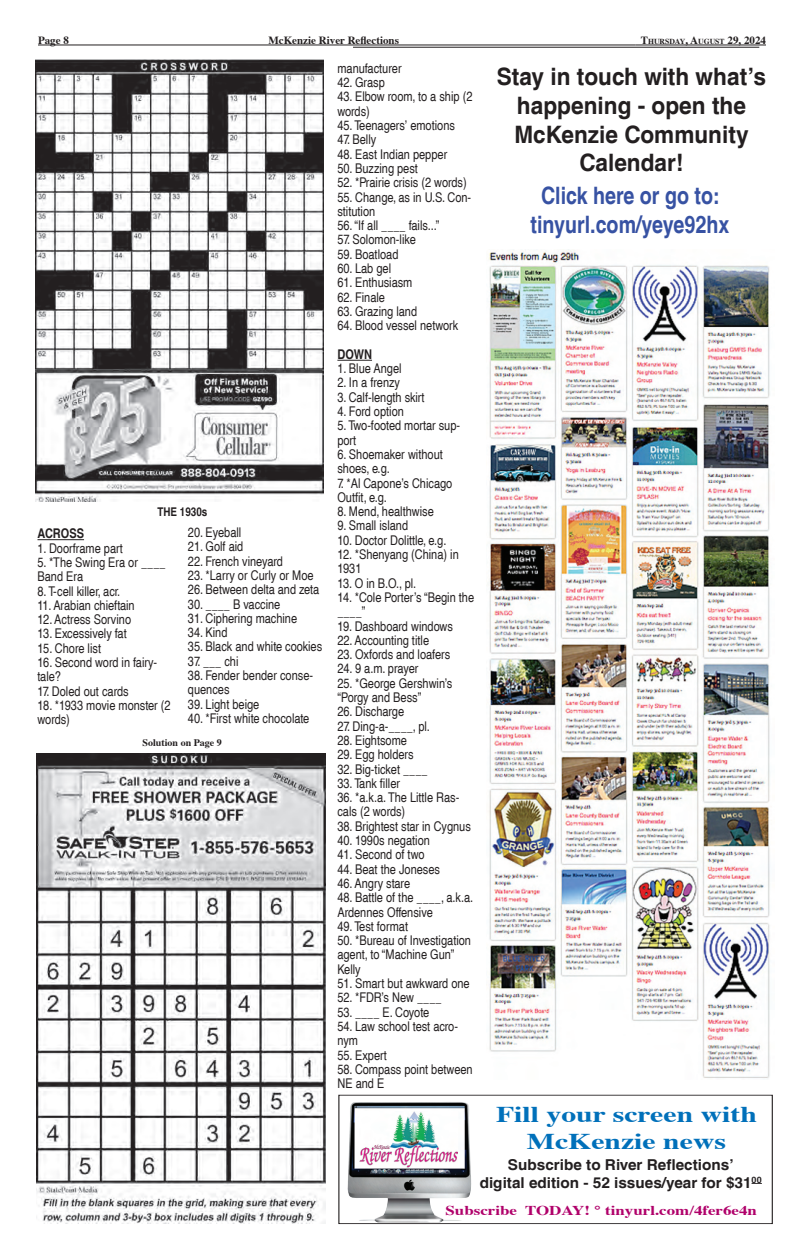
<style>
.page{position:relative;width:810px;height:1260px;background:#fff}
.page>*{position:absolute;margin:0;border:0;box-sizing:border-box;transform-origin:0 0}
.t1{font:700 condensed 24px/28.8px "Helvetica";color:#231f20;text-align:center;scale:1.15 1}
.t2{font:700 condensed 24px/28.8px "Helvetica";color:#3752a3;text-align:center}
.t3{font:700 22.5px/27px "Times";color:#0070ba;text-align:center;scale:1.32 1}
.t4{font:700 condensed 15px/18px "Helvetica";color:#231f20;text-align:center;scale:1.24 1}
.t5{font:700 13.5px "Times";color:#b0016a;scale:1.25 1}
.t6{font:condensed 13.4px/14.3px "Helvetica";color:#231f20}
.t7{font:700 condensed 13.4px "Helvetica";color:#231f20}
.t8{font:700 condensed 12px "Helvetica";color:#231f20}
.t9{font:700 11px "Times";color:#231f20}
.t10{font:700 10px "Times";color:#231f20}
.t11{font:700 7.7px "Times";color:#231f20}
.s1{font-size:11px}
</style>
<div class="page">
<hr style="left:38px;top:45px;width:597px;height:1px;background:#231f20">
<hr style="left:635px;top:45px;width:131px;height:1px;background:#231f20">
<hr style="left:353px;top:47px;width:406px;height:1px;background:#231f20">
<div style="left:338px;top:1095px;width:435px;height:129px;border:1px solid #231f20"></div>
<img style="left:347px;top:1102px;width:125px;height:120px">
<img style="left:360px;top:1111px;width:98px;height:56px">
<hr style="left:37px;top:539px;width:47px;height:1px;background:#231f20">
<img style="left:35px;top:59px;width:288px;height:443px">
<hr style="left:337px;top:360px;width:35px;height:1px;background:#231f20">
<img style="left:36px;top:754px;width:290px;height:470px">
<img style="left:489px;top:250px;width:281px;height:828px">
<p class="t9" style="left:38px;top:30px;width:32px">Page 8</p>
<p class="t9" style="left:268px;top:30px;width:132px">McKenzie River Reflections</p>
<p class="t11" style="left:641px;top:34px;width:127px"><span class="s1">T</span>hursday<span class="s1">, A</span>ugust <span class="s1">29, 2024</span></p>
<p class="t8" style="left:158px;top:505px;width:51px">THE 1930s</p>
<p class="t7" style="left:37px;top:526px;width:48px">ACROSS</p>
<p class="t6" style="left:37px;top:541px;width:87px">1. Doorframe part</p>
<p class="t6" style="left:37px;top:555px;width:130px">5. *The Swing Era or ____<br>Band Era</p>
<p class="t6" style="left:37px;top:584px;width:84px">8. T-cell killer, acr.</p>
<p class="t6" style="left:37px;top:598px;width:99px">11. Arabian chieftain</p>
<p class="t6" style="left:37px;top:612px;width:95px">12. Actress Sorvino</p>
<p class="t6" style="left:37px;top:627px;width:91px">13. Excessively fat</p>
<p class="t6" style="left:37px;top:641px;width:65px">15. Chore list</p>
<p class="t6" style="left:37px;top:655px;width:121px">16. Second word in fairy&shy;tale?</p>
<p class="t6" style="left:37px;top:684px;width:93px">17. Doled out cards</p>
<p class="t6" style="left:37px;top:698px;width:135px">18. *1933 movie monster (2 words)</p>
<p class="t6" style="left:188px;top:525px;width:55px">20. Eyeball</p>
<p class="t6" style="left:188px;top:540px;width:57px">21. Golf aid</p>
<p class="t6" style="left:188px;top:554px;width:97px">22. French vineyard</p>
<p class="t6" style="left:188px;top:568px;width:127px">23. *Larry or Curly or Moe</p>
<p class="t6" style="left:188px;top:583px;width:133px">26. Between delta and zeta</p>
<p class="t6" style="left:188px;top:597px;width:94px">30. ____ B vaccine</p>
<p class="t6" style="left:188px;top:611px;width:111px">31. Ciphering machine</p>
<p class="t6" style="left:188px;top:625px;width:41px">34. Kind</p>
<p class="t6" style="left:188px;top:640px;width:136px">35. Black and white cookies</p>
<p class="t6" style="left:188px;top:654px;width:52px">37. ___ chi</p>
<p class="t6" style="left:188px;top:668px;width:127px">38. Fender bender conse&shy;quences</p>
<p class="t6" style="left:188px;top:697px;width:73px">39. Light beige</p>
<p class="t6" style="left:188px;top:711px;width:123px">40. *First white chocolate</p>
<p class="t10" style="left:143px;top:733px;width:81px">Solution on Page 9</p>
<p class="t6" style="left:337px;top:61px;width:66px">manufacturer</p>
<p class="t6" style="left:337px;top:75px;width:49px">42. Grasp</p>
<p class="t6" style="left:337px;top:90px;width:137px">43. Elbow room, to a ship (2 words)</p>
<p class="t6" style="left:337px;top:118px;width:119px">45. Teenagers’ emotions</p>
<p class="t6" style="left:337px;top:133px;width:40px">47. Belly</p>
<p class="t6" style="left:337px;top:147px;width:111px">48. East Indian pepper</p>
<p class="t6" style="left:337px;top:161px;width:82px">50. Buzzing pest</p>
<p class="t6" style="left:337px;top:176px;width:131px">52. *Prairie crisis (2 words)</p>
<p class="t6" style="left:337px;top:190px;width:135px">55. Change, as in U.S. Con&shy;stitution</p>
<p class="t6" style="left:337px;top:218px;width:104px">56. “If all ____ fails...”</p>
<p class="t6" style="left:337px;top:233px;width:80px">57. Solomon-like</p>
<p class="t6" style="left:337px;top:247px;width:63px">59. Boatload</p>
<p class="t6" style="left:337px;top:261px;width:55px">60. Lab gel</p>
<p class="t6" style="left:337px;top:276px;width:77px">61. Enthusiasm</p>
<p class="t6" style="left:337px;top:290px;width:49px">62. Finale</p>
<p class="t6" style="left:337px;top:304px;width:81px">63. Grazing land</p>
<p class="t6" style="left:337px;top:319px;width:123px">64. Blood vessel network</p>
<p class="t7" style="left:337px;top:346px;width:36px">DOWN</p>
<p class="t6" style="left:337px;top:361px;width:66px">1. Blue Angel</p>
<p class="t6" style="left:337px;top:376px;width:64px">2. In a frenzy</p>
<p class="t6" style="left:337px;top:390px;width:89px">3. Calf-length skirt</p>
<p class="t6" style="left:337px;top:404px;width:68px">4. Ford option</p>
<p class="t6" style="left:337px;top:419px;width:124px">5. Two-footed mortar sup&shy;port</p>
<p class="t6" style="left:337px;top:447px;width:107px">6. Shoemaker without shoes, e.g.</p>
<p class="t6" style="left:337px;top:476px;width:116px">7. *Al Capone’s Chicago<br>Outfit, e.g.</p>
<p class="t6" style="left:337px;top:504px;width:98px">8. Mend, healthwise</p>
<p class="t6" style="left:337px;top:519px;width:72px">9. Small island</p>
<p class="t6" style="left:337px;top:533px;width:111px">10. Doctor Dolittle, e.g.</p>
<p class="t6" style="left:337px;top:547px;width:123px">12. *Shenyang (China) in<br>1931</p>
<p class="t6" style="left:337px;top:576px;width:80px">13. O in B.O., pl.</p>
<p class="t6" style="left:337px;top:590px;width:138px">14. *Cole Porter’s “Begin the ____”</p>
<p class="t6" style="left:337px;top:619px;width:117px">19. Dashboard windows</p>
<p class="t6" style="left:337px;top:633px;width:93px">22. Accounting title</p>
<p class="t6" style="left:337px;top:647px;width:114px">23. Oxfords and loafers</p>
<p class="t6" style="left:337px;top:662px;width:83px">24. 9 a.m. prayer</p>
<p class="t6" style="left:337px;top:676px;width:116px">25. *George Gershwin’s “Porgy and Bess”</p>
<p class="t6" style="left:337px;top:705px;width:68px">26. Discharge</p>
<p class="t6" style="left:337px;top:719px;width:94px">27. Ding-a-____, pl.</p>
<p class="t6" style="left:337px;top:733px;width:71px">28. Eightsome</p>
<p class="t6" style="left:337px;top:748px;width:78px">29. Egg holders</p>
<p class="t6" style="left:337px;top:762px;width:92px">32. Big-ticket ____</p>
<p class="t6" style="left:337px;top:776px;width:64px">33. Tank filler</p>
<p class="t6" style="left:337px;top:790px;width:123px">36. *a.k.a. The Little Ras&shy;cals (2 words)</p>
<p class="t6" style="left:337px;top:819px;width:135px">38. Brightest star in Cygnus</p>
<p class="t6" style="left:337px;top:833px;width:94px">40. 1990s negation</p>
<p class="t6" style="left:337px;top:848px;width:89px">41. Second of two</p>
<p class="t6" style="left:337px;top:862px;width:104px">44. Beat the Joneses</p>
<p class="t6" style="left:337px;top:876px;width:74px">46. Angry stare</p>
<p class="t6" style="left:337px;top:891px;width:137px">48. Battle of the ____, a.k.a.<br>Ardennes Offensive</p>
<p class="t6" style="left:337px;top:919px;width:72px">49. Test format</p>
<p class="t6" style="left:337px;top:933px;width:135px">50. *Bureau of Investigation agent, to “Machine Gun”<br>Kelly</p>
<p class="t6" style="left:337px;top:976px;width:134px">51. Smart but awkward one</p>
<p class="t6" style="left:337px;top:991px;width:106px">52. *FDR’s New ____</p>
<p class="t6" style="left:337px;top:1005px;width:93px">53. ____ E. Coyote</p>
<p class="t6" style="left:337px;top:1019px;width:122px">54. Law school test acro&shy;nym</p>
<p class="t6" style="left:337px;top:1048px;width:51px">55. Expert</p>
<p class="t6" style="left:337px;top:1062px;width:137px">58. Compass point between<br>NE and E</p>
<h1 class="t1" style="left:497px;top:62px;width:236px">Stay in touch with what’s happening - open the<br>McKenzie Community<br>Calendar!</h1>
<h1 class="t2" style="left:531px;top:182px;width:200px">Click here or go to: tinyurl.com/yeye92hx</h1>
<h2 class="t3" style="left:496px;top:1098px;width:199px">Fill your screen with<br>McKenzie news</h2>
<p class="t4" style="left:480px;top:1155px;width:229px">Subscribe to River Reflections’<br>digital edition - 52 issues/year for $31<sup>00</sup></p>
<p class="t5" style="left:446px;top:1198px;width:251px">Subscribe TODAY! ° tinyurl.com/4fer6e4n</p>
</div>
